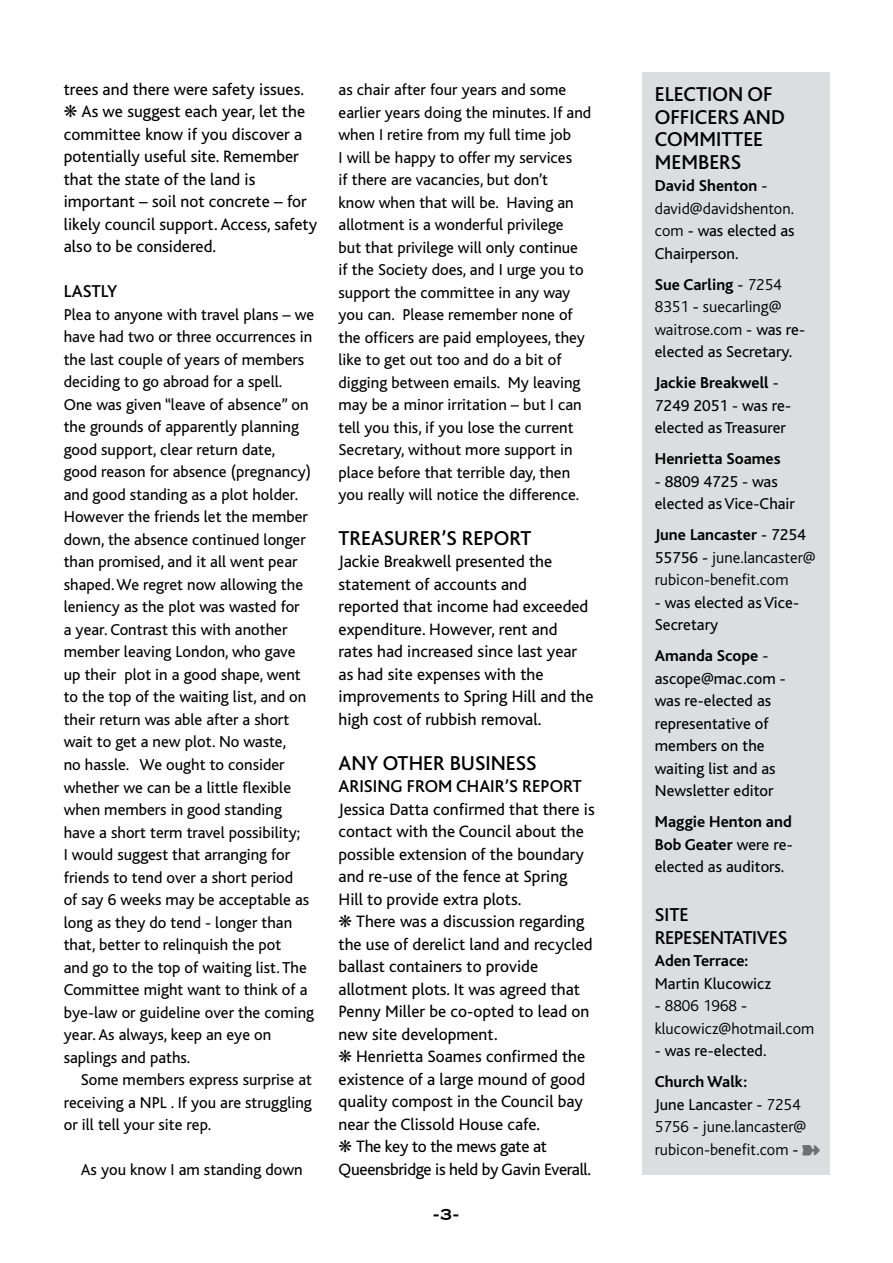
<style>
.page{position:relative;width:893px;height:1263px;background:#fff}
.page>*{position:absolute;margin:0;border:0;box-sizing:border-box;transform-origin:0 0}
.t1{font:500 21px/22.5px "Bliss";color:#000}
.t2{font:21px "Copperplate";color:#000}
.t3{font:500 19.5px/22.5px "Bliss";letter-spacing:-.02em;color:#000}
.t4{font:500 18px "Bliss";color:#000}
.t5{font:17.25px/22.5px "Bliss";color:#000}
.t6{font:16.5px/22.5px "Bliss";color:#000}
.t7{font:300 16.5px/22.5px "Bliss";color:#000}
.t8{font:700 16.5px "Bliss";color:#000}
.s1{font-weight:700}
.s2{font-weight:300}
.s3{font-weight:400}
.s4{color:#6d6f71}
</style>
<div class="page">
<div style="left:642px;top:72px;width:187px;height:1103px;background:#dcddde"></div>
<p class="t5" style="left:64px;top:78px;width:255px">trees and there were safety issues. ❋ As we suggest each year, let the committee know if you discover a potentially useful site. Remember that the state of the land is important – soil not concrete – for likely council support. Access, safety also to be considered.</p>
<p class="t4" style="left:64px;top:282px;width:55px">LASTLY</p>
<p class="t6" style="left:64px;top:303px;width:252px">Plea to anyone with travel plans – we have had two or three occurrences in the last couple of years of members deciding to go abroad for a spell.<br>One was given “leave of absence” on the grounds of apparently planning good support, clear return date,<br>good reason for absence (pregnancy) and good standing as a plot holder.<br>However the friends let the member down, the absence continued longer than promised, and it all went pear shaped. We regret now allowing the leniency as the plot was wasted for<br>a year. Contrast this with another member leaving London, who gave up their plot in a good shape, went to the top of the waiting list, and on their return was able after a short wait to get a new plot. No waste,<br>no hassle. We ought to consider whether we can be a little flexible when members in good standing have a short term travel possibility;<br>I would suggest that arranging for friends to tend over a short period<br>of say 6 weeks may be acceptable as long as they do tend - longer than that, better to relinquish the pot<br>and go to the top of waiting list. The Committee might want to think of a bye-law or guideline over the coming year. As always, keep an eye on saplings and paths.</p>
<p class="t6" style="left:64px;top:1069px;width:250px;text-align:justify;text-indent:17px">Some members express surprise at receiving a NPL . If you are struggling or ill tell your site rep.</p>
<p class="t6" style="left:81px;top:1159px;width:223px">As you know I am standing down</p>
<p class="t6" style="left:339px;top:79px;width:254px">as chair after four years and some earlier years doing the minutes. If and when I retire from my full time job<br>I will be happy to offer my services<br>if there are vacancies, but don’t<br>know when that will be. Having an allotment is a wonderful privilege<br>but that privilege will only continue if the Society does, and I urge you to support the committee in any way you can. Please remember none of the officers are paid employees, they like to get out too and do a bit of digging between emails. My leaving may be a minor irritation – but I can tell you this, if you lose the current Secretary, without more support in place before that terrible day, then you really will notice the difference.</p>
<p class="t1" style="left:339px;top:527px;width:194px">TREASURER’S REPORT</p>
<p class="t5" style="left:339px;top:551px;width:257px">Jackie Breakwell presented the statement of accounts and<br>reported that income had exceeded expenditure. However, rent and rates had increased since last year as had site expenses with the improvements to Spring Hill and the high cost of rubbish removal.</p>
<p class="t1" style="left:339px;top:752px;width:199px">ANY OTHER BUSINESS</p>
<p class="t4" style="left:339px;top:777px;width:245px">ARISING FROM CHAIR’S REPORT</p>
<p class="t5" style="left:339px;top:798px;width:258px">Jessica Datta confirmed that there is contact with the Council about the possible extension of the boundary and re-use of the fence at Spring<br>Hill to provide extra plots.<br>❋ There was a discussion regarding the use of derelict land and recycled ballast containers to provide allotment plots. It was agreed that<br>Penny Miller be co-opted to lead on new site development.<br>❋ Henrietta Soames confirmed the existence of a large mound of good quality compost in the Council bay near the Clissold House cafe.<br>❋ The key to the mews gate at<br>Queensbridge is held by Gavin Everall.</p>
<p class="t2" style="left:433px;top:1201px;width:28px">-3-</p>
<p class="t1" style="left:655px;top:83px;width:132px">ELECTION OF<br>OFFICERS AND<br>COMM ITTEE<br>MEMBERS</p>
<p class="t6" style="left:655px;top:175px;width:141px"><span class="s1">David Shenton</span> - <span class="s2">david@davidshenton. com</span> - was elected as<br>Chairperson.</p>
<p class="t7" style="left:655px;top:273px;width:152px"><span class="s1">Sue Carling</span> <span class="s3">-</span> 7254<br>8351 <span class="s3">-</span> suecarling@ waitrose.com <span class="s3">- was re&shy;elected as Secretary.</span></p>
<p class="t6" style="left:655px;top:372px;width:138px"><span class="s1">Jackie Breakwell</span> -<br>7249 2051 - was re&shy;elected as Treasurer</p>
<p class="t8" style="left:655px;top:450px;width:127px">Henrietta Soames</p>
<p class="t6" style="left:655px;top:470px;width:142px">- 8809 4725 - was elected as Vice-Chair</p>
<p class="t7" style="left:655px;top:524px;width:162px"><span class="s1">June Lancaster</span> <span class="s3">- 7254<br>55756 -</span> june.lancaster@ rubicon-benefit.com</p>
<p class="t6" style="left:655px;top:591px;width:146px">- was elected as Vice-<br>Secretary</p>
<p class="t6" style="left:655px;top:645px;width:132px"><span class="s1">Amanda Scope</span> - ascope@mac.com - was re-elected as representative of members on the waiting list and as<br>Newsletter editor</p>
<p class="t6" style="left:655px;top:811px;width:139px;text-align:justify"><span class="s1">Maggie Henton and Bob Geater</span> were re&shy;elected as auditors.</p>
<p class="t3" style="left:655px;top:904px;width:134px">SITE<br>REPESENTATIVES</p>
<p class="t8" style="left:655px;top:952px;width:95px">Aden Terrace:</p>
<p class="t6" style="left:655px;top:972px;width:118px">Martin Klucowicz</p>
<p class="t7" style="left:655px;top:995px;width:161px"><span class="s3">-</span> 8806 1968 <span class="s3">- </span>klucowicz@hotmail.com</p>
<p class="t6" style="left:655px;top:1040px;width:113px">- was re-elected.</p>
<p class="t7" style="left:655px;top:1071px;width:167px"><span class="s1">Church Walk:<br></span><span class="s3">June Lancaster -</span> 7254<br>5756 <span class="s3">-</span> june.lancaster@ rubicon-benefit.com <span class="s3">-</span> <span class="s4">➽</span></p>
</div>
